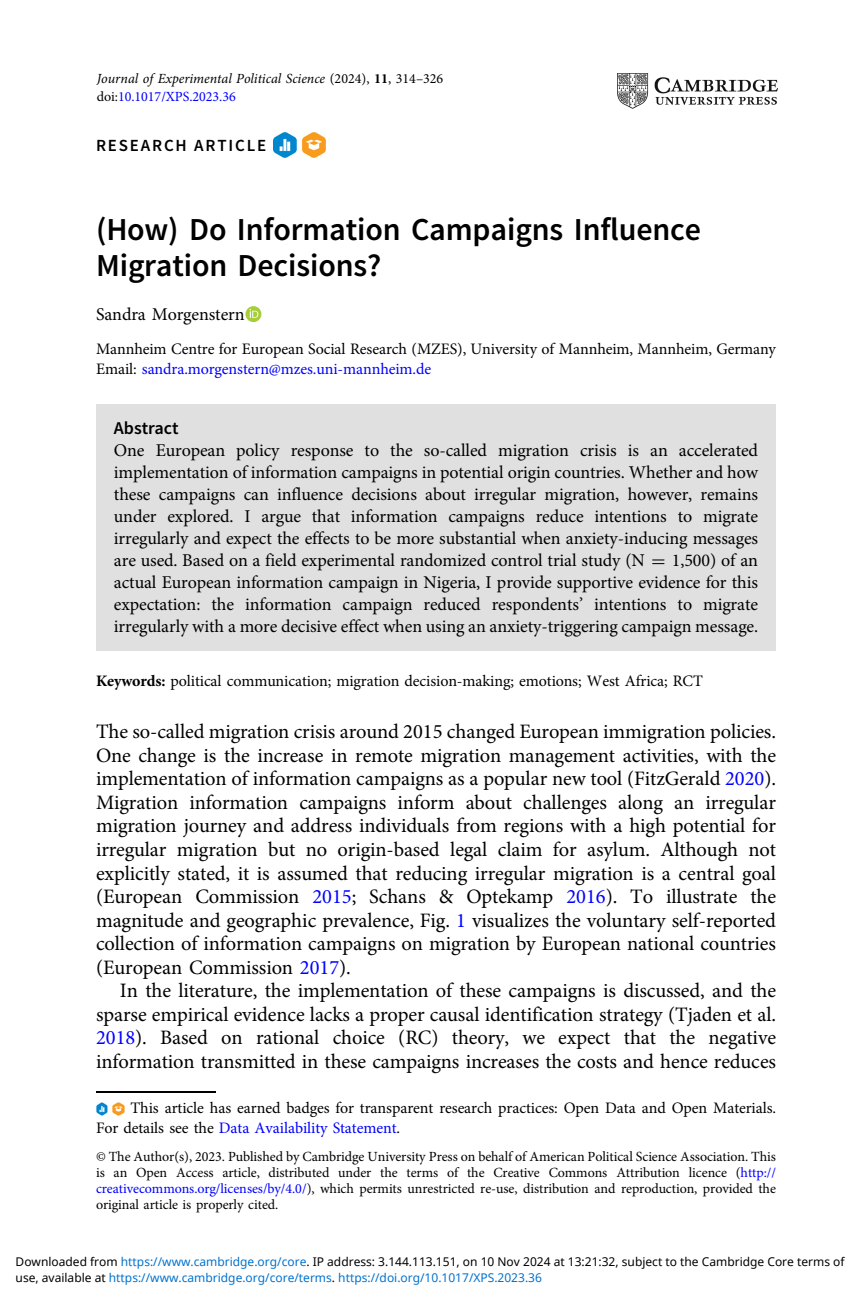
<style>
.page{position:relative;width:864px;height:1296px;background:#fff}
.page>*{position:absolute;margin:0;border:0;box-sizing:border-box;transform-origin:0 0}
.t1{font:32px/36px "Adv OT031 da 8 bf";color:#000}
.t2{font:20.6px/23.6px "Adv OT1 ef 757 c 0";color:#000;text-align:justify}
.t3{font:18px/22px "Adv OT1 ef 757 c 0";color:#000;text-align:justify}
.t4{font:18px "Adv OT031 da 8 bf";color:#000}
.t5{font:17px "Adv OT031 da 8 bf";letter-spacing:.11em;color:#000}
.t6{font:16px/20px "Adv OT1 ef 757 c 0";color:#000}
.t7{font:14px/16px "Adv OT1 ef 757 c 0";color:#000;text-align:justify}
.t8{font:14px "Adv OT7 d 6 df 7 ab.I";color:#000}
.t9{font:14px "Adv OT1 ef 757 c 0";color:#00f}
.t10{font:12px "Noto Sans";color:#000}
.t11{font:12px "Noto Sans";color:#0172cf}
.s1{font-family:"Adv OT1 ef 757 c 0"}
.s2{font-family:"Adv O Tb 65 e 897 d.B"}
.s3{color:#000}
.s4{color:#00f}
.s5{font-family:"Adv OT6 b 1 ec 377"}
.s6{font-style:inherit}
.s7{color:#0172cf}
</style>
<div class="page">
<svg style="left:245px;top:306px;width:16px;height:16px"></svg>
<svg style="left:250px;top:309px;width:8px;height:9px"></svg>
<div style="left:96px;top:404px;width:680px;height:246px;background:#e0e0e0"></div>
<img style="left:274px;top:132px;width:23px;height:26px">
<img style="left:302px;top:132px;width:23px;height:26px">
<svg style="left:96px;top:1102px;width:28px;height:13px"></svg>
<hr style="left:96px;top:1092px;width:120px;height:1px;background:#000">
<img style="left:617px;top:73px;width:160px;height:36px">
<p class="t8" style="left:97px;top:73px;width:348px">Journal of Experimental Political Science <span class="s1">(2024),</span> <span class="s2">11</span><span class="s1">, 314</span><span class="s1">–</span><span class="s1">326</span></p>
<p class="t9" style="left:97px;top:91px;width:140px"><span class="s3">doi:</span>10.1017/XPS.2023.36</p>
<p class="t5" style="left:96px;top:139px;width:172px">RESEARCH ARTICLE</p>
<h1 class="t1" style="left:96px;top:214px;width:606px">(How) Do Information Campaigns Influence<br>Migration Decisions?</h1>
<p class="t3" style="left:96px;top:305px;width:150px">Sandra Morgenstern</p>
<p class="t6" style="left:96px;top:341px;width:681px">Mannheim Centre for European Social Research (MZES), University of Mannheim, Mannheim, Germany<br>Email: <span class="s4">sandra.morgenstern@mzes.uni-mannheim.de</span></p>
<p class="t4" style="left:114px;top:422px;width:66px">Abstract</p>
<p class="t3" style="left:114px;top:441px;width:646px">One European policy response to the so-called migration crisis is an accelerated implementation of information campaigns in potential origin countries. Whether and how these campaigns can influence decisions about irregular migration, however, remains under explored. I argue that information campaigns reduce intentions to migrate irregularly and expect the effects to be more substantial when anxiety-inducing messages are used. Based on a field experimental randomized control trial study (N <span class="s5">=</span> 1,500) of an actual European information campaign in Nigeria, I provide supportive evidence for this expectation: the information campaign reduced respondents<span class="s6">’</span> intentions to migrate irregularly with a more decisive effect when using an anxiety-triggering campaign message.</p>
<p class="t6" style="left:96px;top:673px;width:608px"><span class="s2">Keywords:</span> political communication; migration decision-making; emotions; West Africa; RCT</p>
<p class="t2" style="left:96px;top:722px;width:681px">The so-called migration crisis around 2015 changed European immigration policies.<br>One change is the increase in remote migration management activities, with the implementation of information campaigns as a popular new tool (FitzGerald <span class="s4">2020</span>).<br>Migration information campaigns inform about challenges along an irregular migration journey and address individuals from regions with a high potential for irregular migration but no origin-based legal claim for asylum. Although not explicitly stated, it is assumed that reducing irregular migration is a central goal (European Commission <span class="s4">2015</span>; Schans &amp; Optekamp <span class="s4">2016</span>). To illustrate the magnitude and geographic prevalence, Fig. <span class="s4">1</span> visualizes the voluntary self-reported collection of information campaigns on migration by European national countries (European Commission <span class="s4">2017</span>).</p>
<p class="t2" style="left:96px;top:981px;width:681px;text-indent:24px">In the literature, the implementation of these campaigns is discussed, and the sparse empirical evidence lacks a proper causal identification strategy (Tjaden et al.<br><span class="s4">2018</span>). Based on rational choice (RC) theory, we expect that the negative information transmitted in these campaigns increases the costs and hence reduces</p>
<p class="t6" style="left:96px;top:1099px;width:682px;text-indent:34px">This article has earned badges for transparent research practices: Open Data and Open Materials.<br>For details see the <span class="s4">Data Availability Statement</span>.</p>
<p class="t7" style="left:96px;top:1150px;width:681px">© The Author(s), 2023. Published by Cambridge University Press on behalf of American Political Science Association. This is an Open Access article, distributed under the terms of the Creative Commons Attribution licence (<span class="s4">http:// creativecommons.org/licenses/by/4.0/</span>), which permits unrestricted re-use, distribution and reproduction, provided the original article is properly cited.</p>
<p class="t10" style="left:16px;top:1253px;width:831px">Downloaded from <span class="s7">https://www.cambridge.org/core</span>. IP address: 3.144.113.151, on 10 Nov 2024 at 13:21:32, subject to the Cambridge Core terms of</p>
<p class="t11" style="left:16px;top:1269px;width:528px"><span class="s3">use, available at</span> https://www.cambridge.org/core/terms<span class="s3">.</span> https://doi.org/10.1017/XPS.2023.36</p>
</div>
